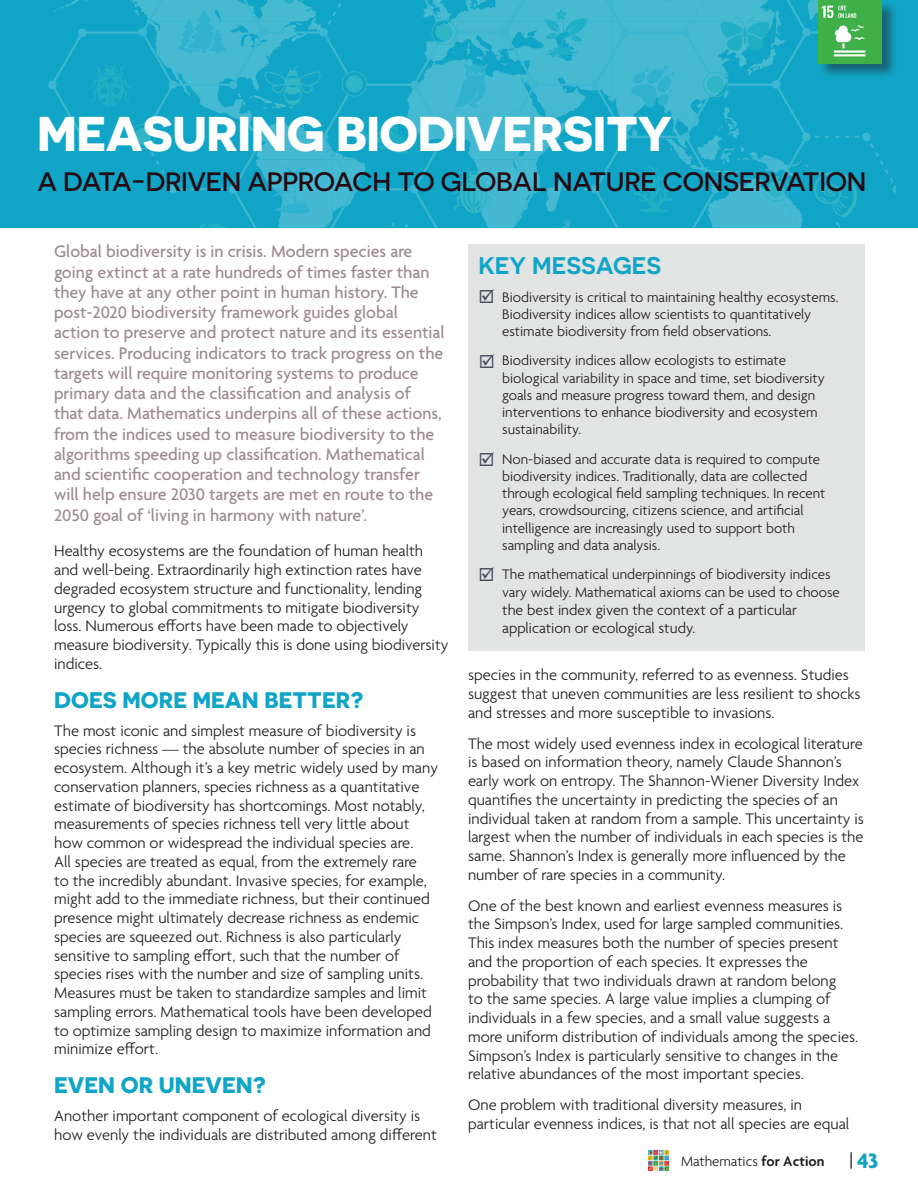
<style>
.page{position:relative;width:918px;height:1188px;background:#fff}
.page>*{position:absolute;margin:0;border:0;box-sizing:border-box;transform-origin:0 0}
.t1{font:700 48.75px "Novecentosanswide";letter-spacing:-.01em;color:#fff}
.t2{font:500 26.7px "Novecentosanswide";letter-spacing:-.01em;color:#240b13}
.t3{font:600 24px "Novecentosanswide";color:#10a5c6}
.t4{font:700 22.5px "Novecentosanswide";color:#10a5c6}
.t5{font:700 22.5px "Agenda";color:#10a3c1}
.t6{font:500 18px/20.2px "Agenda";color:#9a8c8e}
.t7{font:300 16.5px/18.8px "Agenda";color:#231f20}
.t8{font:300 15.75px/18px "Agenda";color:#231f20}
.t9{font:300 15px/17.2px "Agenda";color:#231f20}
.s1{color:#4a4c5a}
.s2{font-weight:600}
</style>
<div class="page">
<img style="left:649px;top:1150px;width:20px;height:21px">
<svg style="left:851px;top:1152px;width:1px;height:17px"></svg>
<div style="left:0;top:0;width:918px;height:228px;background:#10a5c6"></div>
<svg style="left:48px;top:0;width:847px;height:228px"></svg>
<svg style="left:130px;top:0;width:689px;height:202px"></svg>
<svg style="left:537px;top:219px;width:53px;height:9px"></svg>
<svg style="left:89px;top:63px;width:42px;height:44px"></svg>
<svg style="left:351px;top:124px;width:59px;height:31px"></svg>
<svg style="left:258px;top:165px;width:58px;height:54px"></svg>
<svg style="left:633px;top:164px;width:42px;height:49px"></svg>
<svg style="left:183px;top:222px;width:49px;height:6px"></svg>
<svg style="left:264px;top:66px;width:57px;height:43px"></svg>
<svg style="left:452px;top:168px;width:44px;height:46px"></svg>
<svg style="left:812px;top:171px;width:45px;height:46px"></svg>
<svg style="left:355px;top:223px;width:53px;height:5px"></svg>
<svg style="left:132px;top:0;width:181px;height:53px"></svg>
<svg style="left:424px;top:0;width:403px;height:111px"></svg>
<div style="left:468px;top:244px;width:397px;height:407px;background:#e2e3e3"></div>
<div style="left:818px;top:0;width:80px;height:80px;background:#231f20;opacity:.5"></div>
<img style="left:818px;top:0;width:63px;height:63px">
<h1 class="t1" style="left:37px;top:103px;width:637px">MEASURING BIODIVERSITY</h1>
<h2 class="t2" style="left:38px;top:165px;width:830px">A DATA-DRIVEN APPROACH TO GLOBAL NATURE CONSERVATION</h2>
<p class="t6" style="left:54px;top:243px;width:392px">Global biodiversity is in crisis. Modern species are going extinct at a rate hundreds of times faster than they have at any other point in human history. The post-2020 biodiversity framework guides global action to preserve and protect nature and its essential services. Producing indicators to track progress on the targets will require monitoring systems to produce primary data and the classification and analysis of that data. Mathematics underpins all of these actions, from the indices used to measure biodiversity to the algorithms speeding up classification. Mathematical and scientific cooperation and technology transfer will help ensure 2030 targets are met en route to the 2050 goal of ‘living in harmony with nature’.</p>
<p class="t7" style="left:54px;top:543px;width:396px">Healthy ecosystems are the foundation of human health and well-being. Extraordinarily high extinction rates have degraded ecosystem structure and functionality, lending urgency to global commitments to mitigate biodiversity loss. Numerous efforts have been made to objectively measure biodiversity. Typically this is done using biodiversity indices.</p>
<h3 class="t4" style="left:54px;top:686px;width:311px">DOES MORE MEAN BETTER?</h3>
<p class="t7" style="left:54px;top:722px;width:385px">The most iconic and simplest measure of biodiversity is species richness — the absolute number of species in an ecosystem. Although it’s a key metric widely used by many conservation planners, species richness as a quantitative estimate of biodiversity has shortcomings. Most notably, measurements of species richness tell very little about how common or widespread the individual species are.<br>All species are treated as equal, from the extremely rare<br>to the incredibly abundant. Invasive species, for example, might add to the immediate richness, but their continued presence might ultimately decrease richness as endemic species are squeezed out. Richness is also particularly sensitive to sampling effort, such that the number of species rises with the number and size of sampling units.<br>Measures must be taken to standardize samples and limit sampling errors. Mathematical tools have been developed to optimize sampling design to maximize information and minimize effort.</p>
<h3 class="t4" style="left:54px;top:1071px;width:213px">EVEN OR UNEVEN?</h3>
<p class="t7" style="left:54px;top:1107px;width:384px">Another important component of ecological diversity is how evenly the individuals are distributed among different</p>
<h3 class="t3" style="left:478px;top:251px;width:184px">KEY MESSAGES</h3>
<p class="t9" style="left:502px;top:289px;width:338px;text-indent:-24px"><span class="s1">☑</span> Biodiversity is critical to maintaining healthy ecosystems.<br>Biodiversity indices allow scientists to quantitatively estimate biodiversity from field observations.</p>
<p class="t9" style="left:502px;top:353px;width:324px">Biodiversity indices allow ecologists to estimate biological variability in space and time, set biodiversity goals and measure progress toward them, and design interventions to enhance biodiversity and ecosystem sustainability.</p>
<p class="t9" style="left:502px;top:451px;width:325px">Non-biased and accurate data is required to compute biodiversity indices. Traditionally, data are collected through ecological field sampling techniques. In recent years, crowdsourcing, citizens science, and artificial intelligence are increasingly used to support both sampling and data analysis.</p>
<p class="t9" style="left:502px;top:566px;width:339px;line-height:18px">The mathematical underpinnings of biodiversity indices vary widely. Mathematical axioms can be used to choose</p>
<p class="t8" style="left:502px;top:602px;width:296px">the best index given the context of a particular application or ecological study.</p>
<p class="t7" style="left:468px;top:667px;width:394px">species in the community, referred to as evenness. Studies suggest that uneven communities are less resilient to shocks and stresses and more susceptible to invasions.</p>
<p class="t7" style="left:468px;top:735px;width:397px">The most widely used evenness index in ecological literature is based on information theory, namely Claude Shannon’s early work on entropy. The Shannon-Wiener Diversity Index quantifies the uncertainty in predicting the species of an individual taken at random from a sample. This uncertainty is largest when the number of individuals in each species is the same. Shannon’s Index is generally more influenced by the number of rare species in a community.</p>
<p class="t7" style="left:468px;top:897px;width:392px">One of the best known and earliest evenness measures is the Simpson’s Index, used for large sampled communities.<br>This index measures both the number of species present and the proportion of each species. It expresses the probability that two individuals drawn at random belong<br>to the same species. A large value implies a clumping of individuals in a few species, and a small value suggests a more uniform distribution of individuals among the species.<br>Simpson’s Index is particularly sensitive to changes in the relative abundances of the most important species.</p>
<p class="t7" style="left:468px;top:1097px;width:383px">One problem with traditional diversity measures, in particular evenness indices, is that not all species are equal</p>
<p class="t9" style="left:681px;top:1153px;width:145px">Mathematics <span class="s2">for Action</span></p>
<h3 class="t5" style="left:857px;top:1149px;width:23px">43</h3>
</div>
